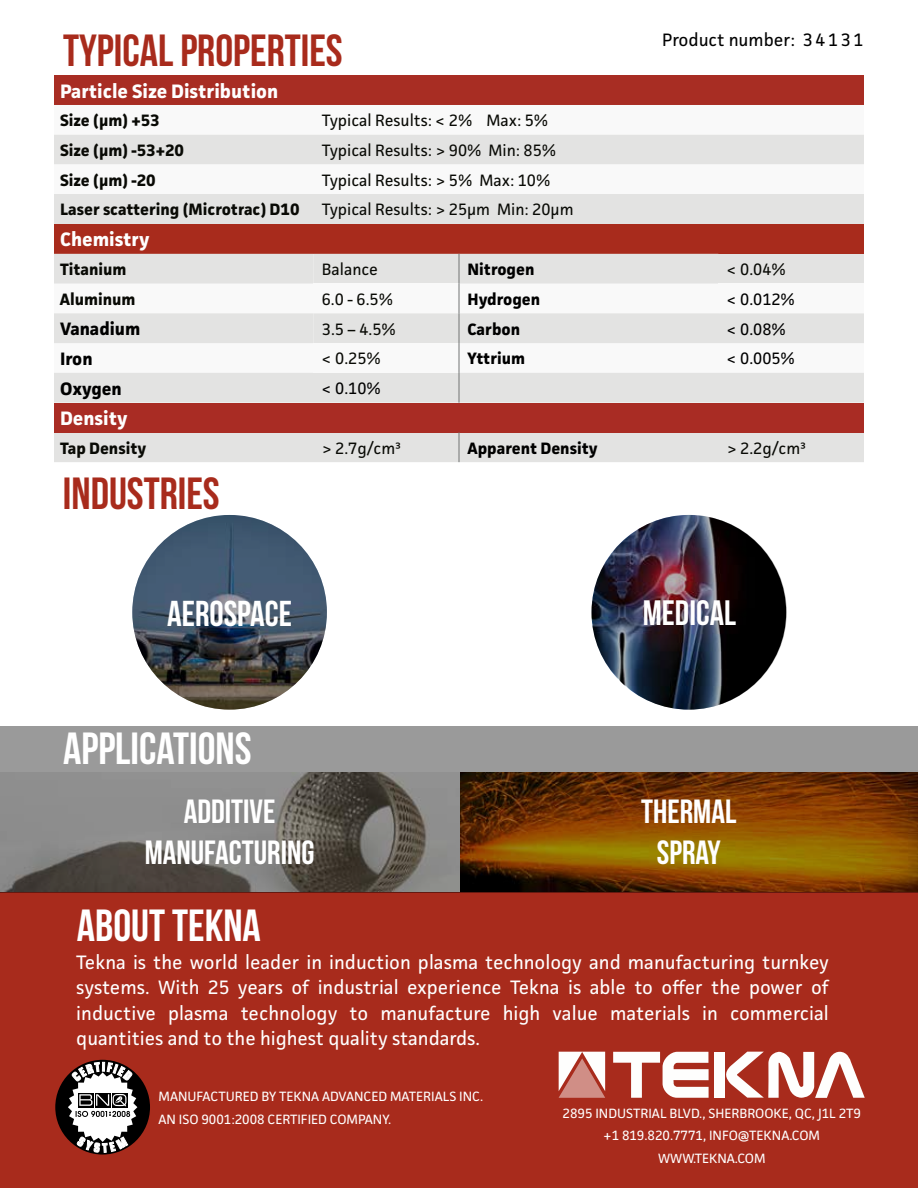
<style>
.page{position:relative;width:918px;height:1188px;background:#fff}
.page>*{position:absolute;margin:0;border:0;box-sizing:border-box;transform-origin:0 0}
.t1{font:45px "Bebas Neue";color:#a82b1c}
.t2{font:45px "Bebas Neue";color:#fff}
.t3{font:36px "Bebas Neue";color:#fff}
.t4{font:35.25px "Bebas Neue";color:#fff}
.t5{font:33.6px/40.2px "Bebas Neue";color:#fff;text-align:center}
.t6{font:19.5px/25.5px "Facit";color:#fff;text-align:justify}
.t7{font:700 19.5px "Facit";color:#fff}
.t8{font:18px "Facit";color:#000}
.t9{font:700 18px "Facit";color:#000}
.t10{font:16.5px "Facit";color:#090a05}
.t11{font:700 16.5px "Facit";color:#090a05}
.t12{font:700 16.5px "Facit";color:#000}
.t13{font:16.5px "Facit";color:#000}
.t14{font:13.5px/22.5px "Facit";color:#fff;text-align:center}
</style>
<div class="page">
<div style="left:54px;top:75px;width:810px;height:30px;background:#a82d23"></div>
<div style="left:54px;top:135px;width:810px;height:30px;background:#e3e3e2"></div>
<div style="left:54px;top:194px;width:259px;height:30px;background:#e3e3e2"></div>
<div style="left:313px;top:194px;width:551px;height:30px;background:#e3e3e2"></div>
<div style="left:54px;top:224px;width:810px;height:30px;background:#a82b1c"></div>
<svg style="left:54px;top:254px;width:810px;height:208px;fill:#e3e3e2"></svg>
<div style="left:718px;top:254px;width:146px;height:30px;background:#e3e3e2"></div>
<div style="left:718px;top:284px;width:146px;height:29px;background:#f9f9f9"></div>
<div style="left:313px;top:343px;width:146px;height:30px;background:#f9f9f9"></div>
<div style="left:54px;top:403px;width:810px;height:29px;background:#a92c24"></div>
<svg style="left:313px;top:254px;width:147px;height:89px"></svg>
<hr style="left:459px;top:313px;width:1px;height:30px;background:#727574">
<hr style="left:459px;top:343px;width:1px;height:30px;background:#727574">
<hr style="left:459px;top:373px;width:1px;height:30px;background:#727574">
<hr style="left:459px;top:432px;width:1px;height:30px;background:#727574">
<div style="left:0;top:890px;width:918px;height:298px;background:#a82b1c"></div>
<svg style="left:559px;top:1052px;width:46px;height:46px;background:#ddaea8"></svg>
<div style="left:714px;top:1052px;width:11px;height:46px;background:#fefefd"></div>
<svg style="left:613px;top:1052px;width:96px;height:46px"></svg>
<svg style="left:726px;top:1052px;width:139px;height:46px"></svg>
<div style="left:55px;top:1060px;width:95px;height:94px;background:#000;border-radius:50%"></div>
<svg style="left:68px;top:1062px;width:69px;height:92px"></svg>
<img style="left:592px;top:515px;width:195px;height:195px;border-radius:50%">
<img style="left:132px;top:515px;width:195px;height:195px;border-radius:50%">
<svg style="left:0;top:726px;width:918px;height:166px;background:#7f6b53"></svg>
<h1 class="t1" style="left:63px;top:26px;width:281px">TYPICAL PROPERTIES</h1>
<p class="t8" style="left:662px;top:29px;width:203px">Product number: 3 4 1 3 1</p>
<p class="t7" style="left:60px;top:79px;width:220px">Particle Size Distribution</p>
<p class="t11" style="left:60px;top:110px;width:101px">Size (μm) +53</p>
<p class="t10" style="left:322px;top:110px;width:228px">Typical Results: &lt; 2% Max: 5%</p>
<p class="t11" style="left:60px;top:140px;width:126px">Size (μm) -53+20</p>
<p class="t10" style="left:322px;top:140px;width:236px">Typical Results: &gt; 90% Min: 85%</p>
<p class="t11" style="left:60px;top:170px;width:97px">Size (μm) -20</p>
<p class="t10" style="left:322px;top:170px;width:230px">Typical Results: &gt; 5% Max: 10%</p>
<p class="t11" style="left:60px;top:199px;width:241px">Laser scattering (Microtrac) D10</p>
<p class="t10" style="left:322px;top:199px;width:253px">Typical Results: &gt; 25µ m Min: 20µ m</p>
<p class="t7" style="left:60px;top:227px;width:91px">Chemistry</p>
<p class="t11" style="left:60px;top:259px;width:68px">Titanium</p>
<p class="t10" style="left:322px;top:259px;width:58px">Balance</p>
<p class="t12" style="left:468px;top:259px;width:69px">Nitrogen</p>
<p class="t10" style="left:727px;top:259px;width:60px">&lt; 0.04%</p>
<p class="t11" style="left:60px;top:289px;width:77px">Aluminum</p>
<p class="t10" style="left:322px;top:289px;width:73px">6.0 - 6.5%</p>
<p class="t12" style="left:467px;top:289px;width:74px">Hydrogen</p>
<p class="t13" style="left:727px;top:289px;width:70px">&lt; 0.012%</p>
<p class="t9" style="left:60px;top:318px;width:82px">Vanadium</p>
<p class="t10" style="left:322px;top:319px;width:75px">3.5 – 4.5%</p>
<p class="t12" style="left:468px;top:319px;width:54px">Carbon</p>
<p class="t13" style="left:727px;top:319px;width:60px">&lt; 0.08%</p>
<p class="t9" style="left:60px;top:347px;width:34px">Iron</p>
<p class="t10" style="left:322px;top:348px;width:60px">&lt; 0.25%</p>
<p class="t12" style="left:468px;top:348px;width:59px">Yttrium</p>
<p class="t13" style="left:727px;top:348px;width:70px">&lt; 0.005%</p>
<p class="t9" style="left:60px;top:377px;width:63px">Oxygen</p>
<p class="t13" style="left:322px;top:378px;width:60px">&lt; 0.10%</p>
<p class="t7" style="left:60px;top:406px;width:69px">Density</p>
<p class="t11" style="left:60px;top:438px;width:88px">Tap Density</p>
<p class="t10" style="left:322px;top:438px;width:81px">&gt; 2.7g/cm3</p>
<p class="t12" style="left:468px;top:438px;width:132px">Apparent Density</p>
<p class="t10" style="left:727px;top:438px;width:81px">&gt; 2.2g/cm3</p>
<h1 class="t1" style="left:63px;top:469px;width:158px">INDUSTRIES</h1>
<h2 class="t3" style="left:167px;top:594px;width:126px">AEROSPACE</h2>
<h3 class="t4" style="left:643px;top:594px;width:95px">MEDICAL</h3>
<h1 class="t2" style="left:63px;top:724px;width:190px">APPLICATIONS</h1>
<h3 class="t5" style="left:145px;top:791px;width:171px">ADDITIVE<br>MANUFACTURING</h3>
<h3 class="t5" style="left:641px;top:791px;width:97px">THERMAL<br>SPRAY</h3>
<h1 class="t2" style="left:77px;top:901px;width:186px">ABOUT TEKNA</h1>
<p class="t6" style="left:76px;top:949px;width:754px">Tekna is the world leader in induction plasma technology and manufacturing turnkey systems. With 25 years of industrial experience Tekna is able to offer the power of inductive plasma technology to manufacture high value materials in commercial quantities and to the highest quality standards.</p>
<p class="t14" style="left:159px;top:1085px;width:326px;text-align:left">MANUFACTURED BY TEKNA ADVANCED MATERIALS INC.<br>AN ISO 9001:2008 CERTIFIED COMPANY.</p>
<p class="t14" style="left:563px;top:1102px;width:300px">2895 INDUSTRIAL BLVD., SHERBROOKE, QC, J1L 2T9 +1 819.820.7771, INFO@TEKNA.COM<br>WWW.TEKNA.COM</p>
</div>
